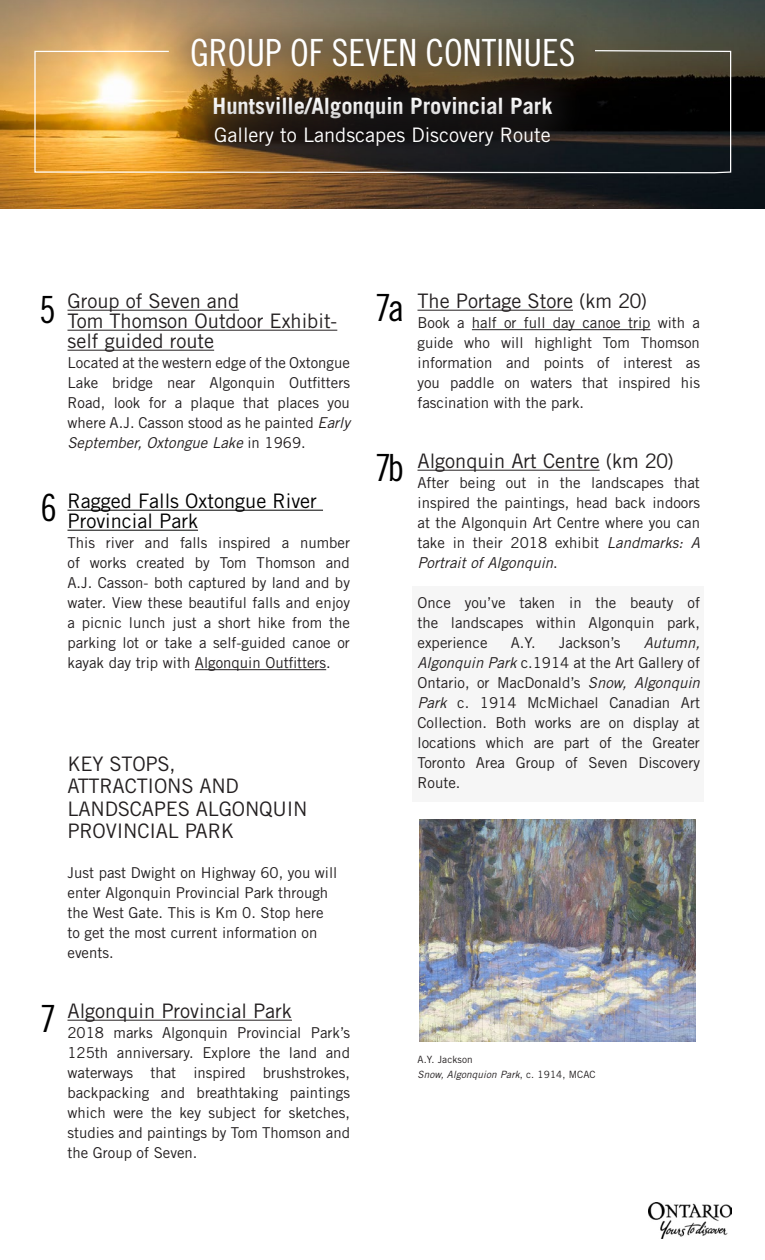
<style>
.page{position:relative;width:765px;height:1260px;background:#fff}
.page>*{position:absolute;margin:0;border:0;box-sizing:border-box;transform-origin:0 0}
.t1{font:37.5px "Trade Gothic LT Std Cn 18";color:#fff}
.road_trip_callouts_r{font:37.5px "Trade Gothic LT Std Cn 18";color:#000}
.t2{font:700 22.5px "Trade Gothic LT Std";color:#fff}
.t3{font:20px/22.5px "Trade Gothic LT Std";color:#231f20}
.t4{font:20px/20px "Trade Gothic LT Std";color:#000}
.t5{font:20px "Trade Gothic LT Std";color:#fff}
.t6{font:15px/20px "Trade Gothic LT Std";color:#231f20;text-align:justify}
.t7{font:italic 10px "Trade Gothic LT Std";letter-spacing:.01em;color:#231f20}
.t8{font:10px "Trade Gothic LT Std";letter-spacing:.01em;color:#231f20}
.s1{font-style:italic}
.s2{font-style:normal}
</style>
<div class="page">
<img style="left:649px;top:1203px;width:82px;height:36px">
<hr style="left:68px;top:310px;width:171px;height:1px;background:#231f20">
<hr style="left:68px;top:330px;width:269px;height:1px;background:#231f20">
<hr style="left:68px;top:350px;width:146px;height:1px;background:#231f20">
<hr style="left:68px;top:510px;width:255px;height:1px;background:#000">
<hr style="left:68px;top:530px;width:130px;height:1px;background:#000">
<hr style="left:195px;top:669px;width:131px;height:1px;background:#231f20">
<hr style="left:68px;top:1020px;width:224px;height:1px;background:#231f20">
<hr style="left:418px;top:310px;width:155px;height:1px;background:#231f20">
<hr style="left:472px;top:329px;width:179px;height:1px;background:#231f20">
<hr style="left:418px;top:470px;width:182px;height:1px;background:#231f20">
<img style="left:420px;top:819px;width:276px;height:222px">
<img style="left:0;top:0;width:765px;height:209px">
<svg style="left:34px;top:49px;width:698px;height:125px;background:#896f40"></svg>
<div style="left:180px;top:91px;width:405px;height:90px;background:#231f20;opacity:.75"></div>
<div style="left:160px;top:7px;width:445px;height:91px;background:#2d2a2b;opacity:.38"></div>
<div style="left:412px;top:586px;width:292px;height:216px;background:#f6f6f6"></div>
<p class="t1" style="left:190px;top:30px;width:387px">GROUP OF SEVEN CONTINUES</p>
<p class="t2" style="left:213px;top:92px;width:342px">Huntsville/Algonquin Provincial Park</p>
<p class="t5" style="left:214px;top:123px;width:338px">Gallery to Landscapes Discovery Route</p>
<p class="t3" style="left:68px;top:291px;width:271px;line-height:20px">Group of Seven and<br>Tom Thomson Outdoor Exhibit&shy;self guided route</p>
<p class="t6" style="left:68px;top:353px;width:284px">Located at the western edge of the Oxtongue Lake bridge near Algonquin Outfitters Road, look for a plaque that places you where A.J. Casson stood as he painted <span class="s1">Early September, Oxtongue Lake</span> in 1969.</p>
<p class="road_trip_callouts_r" style="left:39px;top:288px;width:18px">5</p>
<p class="road_trip_callouts_r" style="left:375px;top:285px;width:31px">7a</p>
<p class="road_trip_callouts_r" style="left:40px;top:486px;width:18px">6</p>
<p class="t4" style="left:68px;top:491px;width:251px">Ragged Falls Oxtongue River<br>Provincial Park</p>
<p class="t6" style="left:68px;top:533px;width:284px">This river and falls inspired a number of works created by Tom Thomson and A.J. Casson- both captured by land and by water. View these beautiful falls and enjoy a picnic lunch just a short hike from the parking lot or take a self-guided canoe or kayak day trip with Algonquin Outfitters.</p>
<p class="road_trip_callouts_r" style="left:375px;top:445px;width:31px">7b</p>
<p class="t3" style="left:68px;top:752px;width:242px">KEY STOPS,<br>ATTRACTIONS AND<br>LANDSCAPES ALGONQUIN<br>PROVINCIAL PARK</p>
<p class="t6" style="left:68px;top:863px;width:271px;text-align:left">Just past Dwight on Highway 60, you will enter Algonquin Provincial Park through the West Gate. This is Km 0. Stop here to get the most current information on events.</p>
<p class="t3" style="left:418px;top:290px;width:231px">The Portage Store (km 20)</p>
<p class="t6" style="left:418px;top:313px;width:284px">Book a half or full day canoe trip with a guide who will highlight Tom Thomson information and points of interest as you paddle on waters that inspired his fascination with the park.</p>
<p class="t3" style="left:418px;top:450px;width:258px">Algonquin Art Centre (km 20)</p>
<p class="t6" style="left:418px;top:473px;width:284px">After being out in the landscapes that inspired the paintings, head back indoors at the Algonquin Art Centre where you can take in their 2018 exhibit <span class="s1">Landmarks: A Portrait of Algonquin</span>.</p>
<p class="t6" style="left:418px;top:593px;width:284px">Once you’ve taken in the beauty of the landscapes within Algonquin park, experience</p>
<p class="t6" style="left:418px;top:633px;width:284px;text-indent:226px"><span class="s1">Autumn, Algonquin Park</span> c.1914 at the Art Gallery of Ontario, or MacDonald’s <span class="s1">Snow, Algonquin Park</span> c. 1914 McMichael Canadian Art Collection. Both works are on display at locations which are part of the Greater Toronto Area Group of Seven Discovery Route.</p>
<p class="t6" style="left:511px;top:633px;width:26px">A.Y.</p>
<p class="t6" style="left:559px;top:633px;width:63px">Jackson’s</p>
<p class="road_trip_callouts_r" style="left:40px;top:997px;width:18px">7</p>
<p class="t3" style="left:68px;top:1000px;width:226px">Algonquin Provincial Park</p>
<p class="t6" style="left:68px;top:1023px;width:284px">2018 marks Algonquin Provincial Park’s 125th anniversary. Explore the land and waterways that inspired brushstrokes, backpacking and breathtaking paintings which were the key subject for sketches, studies and paintings by Tom Thomson and the Group of Seven.</p>
<p class="t8" style="left:418px;top:1054px;width:57px">A.Y. Jackson</p>
<p class="t7" style="left:418px;top:1069px;width:180px">Snow, Algonquion Park<span class="s2">, c. 1914, MCAC</span></p>
</div>
